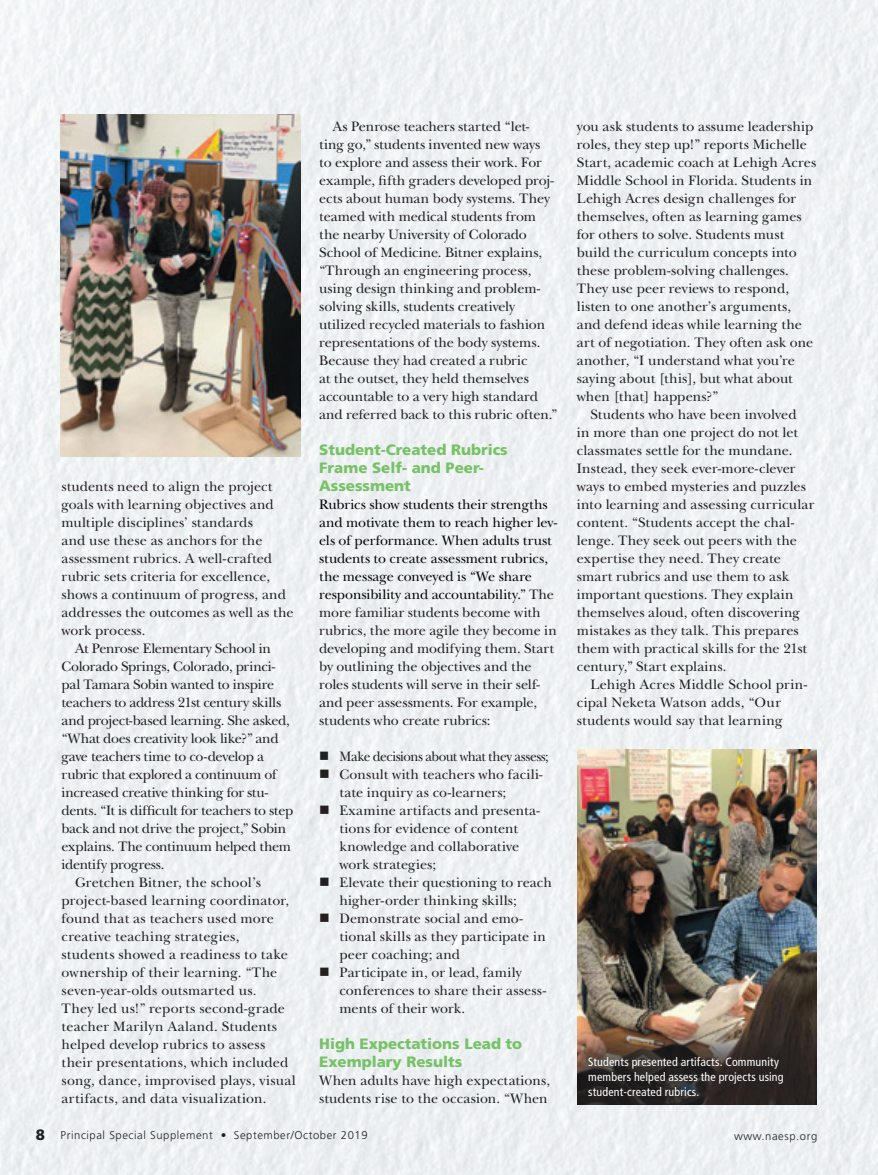
<style>
.page{position:relative;width:878px;height:1175px;background:#fff}
.page>*{position:absolute;margin:0;border:0;box-sizing:border-box;transform-origin:0 0}
.Subhead1{font:900 15px/18px "Frutiger";color:#76c266}
.Body_Indent{font:14.25px/18px "New Baskerville";letter-spacing:.005em;color:#231f20}
.Body_NoIndent{font:14.25px/18px "New Baskerville";color:#231f20}
.Body_Indent-2{font:14.25px/18px "New Baskerville";letter-spacing:-.02em;color:#231f20}
.Body_Indent-3{font:14.25px "New Baskerville";letter-spacing:-.03em;color:#231f20;scale:.95 1}
.Body_Indent-4{font:condensed 12px/15px "Frutiger";letter-spacing:.015em;color:#fff}
.t1{font:300 11.25px "Frutiger";letter-spacing:.05em;color:#231f20}
.s1{color:#040503}
.s2{font-weight:900;font-size:15px}
.s3{font-weight:400}
</style>
<div class="page">
<div style="left:0;top:0;width:878px;height:1174px;background:#edf1f3"></div>
<img style="left:61px;top:114px;width:239px;height:342px">
<img style="left:577px;top:749px;width:239px;height:355px">
<div style="left:578px;top:1012px;width:238px;height:92px;background:#231f20;opacity:.75"></div>
<svg style="left:320px;top:751px;width:8px;height:8px"></svg>
<svg style="left:320px;top:769px;width:8px;height:8px"></svg>
<svg style="left:320px;top:805px;width:8px;height:8px"></svg>
<svg style="left:320px;top:877px;width:8px;height:8px"></svg>
<svg style="left:320px;top:913px;width:8px;height:8px"></svg>
<svg style="left:320px;top:967px;width:8px;height:8px"></svg>
<p class="Body_NoIndent" style="left:62px;top:477px;width:234px">students need to align the project goals with learning objectives and multiple disciplines’ standards<br>and use these as anchors for the assessment rubrics. A well-crafted rubric sets criteria for excellence, shows a continuum of progress, and addresses the outcomes as well as the work process.</p>
<p class="Body_Indent-2" style="left:62px;top:639px;width:233px;text-indent:14px">At Penrose Elementary School in Colorado Springs, Colorado, princi&shy;pal Tamara Sobin wanted to inspire teachers to address 21st century skills and project-based learning. She asked, “What does creativity look like?” and gave teachers time to co-develop a rubric that explored a continuum of increased creative thinking for stu&shy;dents. “It is difficult for teachers to step back and not drive the project,” Sobin explains. The continuum helped them identify progress.</p>
<p class="Body_Indent" style="left:62px;top:873px;width:236px;text-indent:14px">Gretchen Bitner, the school’s project-based learning coordinator, found that as teachers used more creative teaching strategies, students showed a readiness to take ownership of their learning. “The seven-year-olds outsmarted us.<br>They led us!” reports second-grade teacher Marilyn Aaland. Students helped develop rubrics to assess their presentations, which included song, dance, improvised plays, visual artifacts, and data visualization.</p>
<p class="Body_Indent" style="left:319px;top:117px;width:239px;text-indent:14px">As Penrose teachers started “let&shy;ting go,” students invented new ways<br>to explore and assess their work. For example, fifth graders developed proj&shy;ects about human body systems. They teamed with medical students from the nearby University of Colorado School of Medicine. Bitner explains, “Through an engineering process, using design thinking and problem&shy;solving skills, students creatively utilized recycled materials to fashion representations of the body systems.<br>Because they had created a rubric<br>at the outset, they held themselves accountable to a very high standard and referred back to this rubric often.”</p>
<p class="Subhead1" style="left:319px;top:440px;width:190px">Student-Created Rubrics<br>Frame Self- and Peer-<br>Assessment</p>
<p class="Body_NoIndent" style="left:319px;top:495px;width:239px"><span class="s1">Rubrics show students their strengths and motivate them to reach higher lev&shy;els of performance. When adults trust students to create assessment rubrics, the message conveyed is “We share responsibility and accountability.”</span> The more familiar students become with rubrics, the more agile they become in developing and modifying them. Start by outlining the objectives and the roles students will serve in their self&shy;and peer assessments. For example, students who create rubrics:</p>
<p class="Body_Indent-3" style="left:339px;top:747px;width:222px">Make decisions about what they assess;</p>
<p class="Body_Indent" style="left:339px;top:765px;width:205px">Consult with teachers who facili&shy;tate inquiry as co-learners;</p>
<p class="Body_Indent" style="left:339px;top:801px;width:202px">Examine artifacts and presenta&shy;tions for evidence of content knowledge and collaborative work strategies;</p>
<p class="Body_Indent" style="left:339px;top:873px;width:214px">Elevate their questioning to reach higher-order thinking skills;</p>
<p class="Body_Indent" style="left:339px;top:909px;width:208px">Demonstrate social and emo&shy;tional skills as they participate in peer coaching; and</p>
<p class="Body_Indent" style="left:339px;top:963px;width:208px">Participate in, or lead, family conferences to share their assess&shy;ments of their work.</p>
<p class="Subhead1" style="left:319px;top:1034px;width:205px">High Expectations Lead to<br>Exemplary Results</p>
<p class="Body_NoIndent" style="left:319px;top:1071px;width:232px">When adults have high expectations, students rise to the occasion. “When</p>
<p class="Body_NoIndent" style="left:576px;top:117px;width:241px">you ask students to assume leadership roles, they step up!” reports Michelle Start, academic coach at Lehigh Acres Middle School in Florida. Students in Lehigh Acres design challenges for themselves, often as learning games for others to solve. Students must build the curriculum concepts into these problem-solving challenges.<br>They use peer reviews to respond, listen to one another’s arguments, and defend ideas while learning the art of negotiation. They often ask one another, “I understand what you’re saying about [this], but what about when [that] happens?”</p>
<p class="Body_Indent" style="left:576px;top:405px;width:239px;text-indent:14px">Students who have been involved<br>in more than one project do not let classmates settle for the mundane.<br>Instead, they seek ever-more-clever ways to embed mysteries and puzzles into learning and assessing curricular content. “Students accept the chal&shy;lenge. They seek out peers with the expertise they need. They create smart rubrics and use them to ask important questions. They explain themselves aloud, often discovering mistakes as they talk. This prepares them with practical skills for the 21st century,” Start explains.</p>
<p class="Body_Indent" style="left:576px;top:675px;width:232px;text-indent:14px">Lehigh Acres Middle School prin&shy;cipal Neketa Watson adds, “Our students would say that learning</p>
<p class="Body_Indent-4" style="left:588px;top:1054px;width:197px">Students presented artifacts. Community members helped assess the projects using student-created rubrics.</p>
<p class="t1" style="left:36px;top:1129px;width:333px"><span class="s2">8</span> Principal Special Supplement <span class="s3">•</span> September/October 2019</p>
<p class="t1" style="left:734px;top:1129px;width:85px">www.naesp.org</p>
</div>
